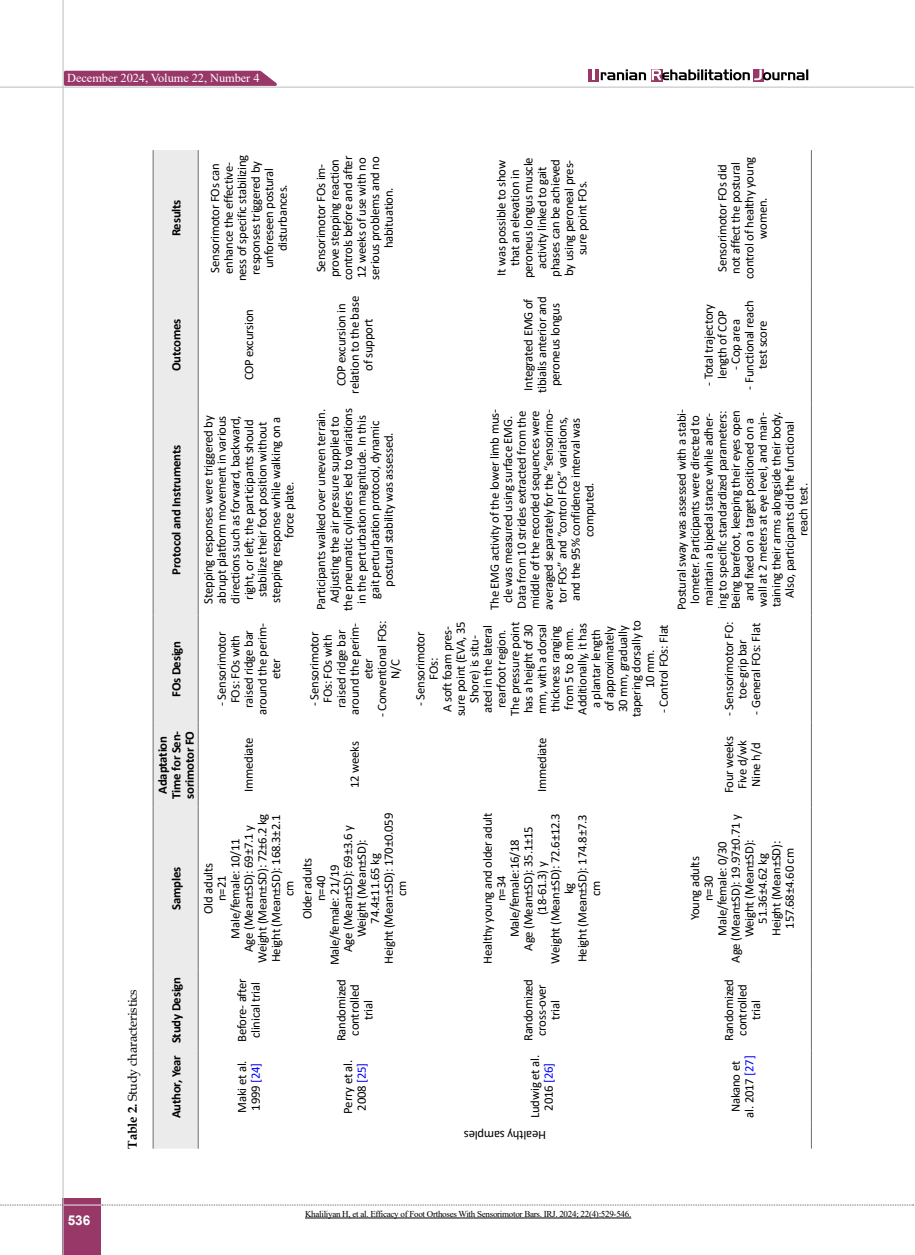
<style>
.page{position:relative;width:915px;height:1255px;background:#fff}
.page>*{position:absolute;margin:0;border:0;box-sizing:border-box;transform-origin:0 0}
.t1{font:700 13.5px "Arial";color:#fff}
.t2{font:12.75px/13.5px "Calibri";letter-spacing:-.015em;color:#000;text-align:center}
.t3{font:700 12.75px/13.5px "Calibri";letter-spacing:-.015em;color:#000;text-align:center}
.t4{font:12.75px "Book Antiqua";letter-spacing:-.015em;color:#000}
.t5{font:12.15px "Times New Roman";letter-spacing:-.005em;color:#fff}
.t6{font:9px "Times New Roman";letter-spacing:-.03em;color:#000}
.s1{font-weight:700}
.s2{color:#00f}
</style>
<div class="page">
<hr style="left:0;top:87px;width:913px;height:1px;background:#c2c4c6">
<div style="left:63px;top:1198px;width:38px;height:56px;background:#983868"></div>
<hr style="left:62px;top:0;width:2px;height:1254px;background:#c2c4c6">
<hr style="left:63px;top:1204px;width:38px;height:1px;background:#ebebec">
<svg style="left:0;top:1204px;width:63px;height:1px"></svg>
<svg style="left:102px;top:1204px;width:811px;height:1px"></svg>
<div style="left:588px;top:69px;width:10px;height:13px;background:#983868"></div>
<svg style="left:651px;top:80px;width:11px;height:2px"></svg>
<svg style="left:753px;top:80px;width:10px;height:2px"></svg>
<svg style="left:651px;top:69px;width:157px;height:11px"></svg>
<svg style="left:592px;top:69px;width:53px;height:11px"></svg>
<svg style="left:62px;top:69px;width:222px;height:18px;background:#ac6187"></svg>
<div style="left:153px;top:150px;width:46px;height:998px;background:#ebebec"></div>
<hr style="left:198px;top:1050px;width:1px;height:72px;background:#6d6e71">
<hr style="left:198px;top:969px;width:1px;height:81px;background:#6d6e71">
<hr style="left:198px;top:807px;width:1px;height:162px;background:#6d6e71">
<hr style="left:198px;top:722px;width:1px;height:85px;background:#6d6e71">
<hr style="left:198px;top:615px;width:1px;height:107px;background:#6d6e71">
<hr style="left:198px;top:404px;width:1px;height:211px;background:#6d6e71">
<hr style="left:198px;top:286px;width:1px;height:118px;background:#6d6e71">
<hr style="left:198px;top:150px;width:1px;height:136px;background:#6d6e71">
<svg style="left:810px;top:1122px;width:1px;height:26px"></svg>
<hr style="left:810px;top:1050px;width:1px;height:72px;background:#6d6e71">
<hr style="left:810px;top:969px;width:1px;height:81px;background:#6d6e71">
<hr style="left:810px;top:807px;width:1px;height:162px;background:#6d6e71">
<hr style="left:810px;top:722px;width:1px;height:85px;background:#6d6e71">
<hr style="left:810px;top:615px;width:1px;height:107px;background:#6d6e71">
<hr style="left:810px;top:404px;width:1px;height:211px;background:#6d6e71">
<hr style="left:810px;top:286px;width:1px;height:118px;background:#6d6e71">
<hr style="left:810px;top:150px;width:1px;height:136px;background:#6d6e71">
<hr style="left:305px;top:1217px;width:326px;height:1px;background:#000">
<p class="t5" style="left:67px;top:69px;width:194px">December 2024, Volume 22, Number 4</p>
<p class="t1" style="left:68px;top:1210px;width:24px">536</p>
<p class="t3" style="left:169px;top:236px;width:38px;rotate:-90deg">Results</p>
<p class="t3" style="left:169px;top:371px;width:54px;rotate:-90deg">Outcomes</p>
<p class="t3" style="left:169px;top:574px;width:131px;rotate:-90deg">Protocol and Instruments</p>
<p class="t3" style="left:169px;top:697px;width:58px;rotate:-90deg">FOs Design</p>
<p class="t3" style="left:156px;top:799px;width:70px;rotate:-90deg">Adaptation<br>Time for Sen&shy;sorimotor FO</p>
<p class="t3" style="left:169px;top:909px;width:45px;rotate:-90deg">Samples</p>
<p class="t4" style="left:124px;top:1148px;width:161px;rotate:-90deg"><span class="s1">Table 2.</span> Study characteristics</p>
<p class="t3" style="left:169px;top:1118px;width:143px;rotate:-90deg">Author, Year Study Design</p>
<p class="t2" style="left:208px;top:281px;width:128px;rotate:-90deg">Sensorimotor FOs can enhance the effective&shy;ness of specific stabilizing responses triggered by unforeseen postural disturbances.</p>
<p class="t2" style="left:241px;top:380px;width:73px;rotate:-90deg">COP excursion</p>
<p class="t2" style="left:201px;top:603px;width:190px;rotate:-90deg">Stepping responses were triggered by abrupt platform movement in various directions such as forward, backward, right, or left; the participants should stabilize their foot position without stepping response while walking on a force plate.</p>
<p class="t2" style="left:214px;top:714px;width:93px;rotate:-90deg">- Sensorimotor<br>FOs: FOs with raised ridge bar around the perim&shy;eter</p>
<p class="t2" style="left:241px;top:792px;width:56px;rotate:-90deg">Immediate</p>
<p class="t2" style="left:314px;top:280px;width:126px;rotate:-90deg">Sensorimotor FOs im&shy;prove stepping reaction controls before and after<br>12 weeks of use with no serious problems and no habituation.</p>
<p class="t2" style="left:334px;top:393px;width:99px;rotate:-90deg">COP excursion in relation to the base of support</p>
<p class="t2" style="left:314px;top:611px;width:204px;rotate:-90deg">Participants walked over uneven terrain.<br>Adjusting the air pressure supplied to the pneumatic cylinders led to variations in the perturbation magnitude. In this gait perturbation protocol, dynamic postural stability was assessed.</p>
<p class="t2" style="left:307px;top:714px;width:93px;rotate:-90deg">- Sensorimotor<br>FOs: FOs with raised ridge bar around the perim&shy;eter</p>
<p class="t2" style="left:374px;top:717px;width:99px;rotate:-90deg">- Conventional FOs:<br>N/C</p>
<p class="t2" style="left:347px;top:788px;width:48px;rotate:-90deg">12 weeks</p>
<p class="t2" style="left:201px;top:963px;width:151px;rotate:-90deg">Old adults<br>n=21<br>Male/female: 10/11<br>Age (Mean±SD): 69±7.1 y<br>Weight (Mean±SD): 72±6.2 kg<br>Height (Mean±SD): 168.3±2.1 cm</p>
<p class="t2" style="left:235px;top:1041px;width:65px;text-align:left;rotate:-90deg">Before- after clinical trial</p>
<p class="t2" style="left:235px;top:1112px;width:54px;text-align:left;rotate:-90deg">Maki et al.<br>1999 <span class="s2">[24]</span></p>
<p class="t2" style="left:381px;top:963px;width:152px;rotate:-90deg">Height (Mean±SD): 170±0.059</p>
<p class="t2" style="left:341px;top:951px;width:128px;rotate:-90deg">Age (Mean±SD): 69±3.6 y</p>
<p class="t2" style="left:354px;top:937px;width:100px;rotate:-90deg">Weight (Mean±SD):</p>
<p class="t2" style="left:368px;top:923px;width:72px;rotate:-90deg">74.4±11.65 kg</p>
<p class="t2" style="left:300px;top:919px;width:63px;rotate:-90deg">Older adults</p>
<p class="t2" style="left:314px;top:901px;width:27px;rotate:-90deg">n=40</p>
<p class="t2" style="left:327px;top:965px;width:102px;rotate:-90deg">Male/female: 21/19</p>
<p class="t2" style="left:395px;top:896px;width:17px;rotate:-90deg">cm</p>
<p class="t2" style="left:334px;top:1041px;width:64px;rotate:-90deg">Randomized controlled trial</p>
<p class="t2" style="left:341px;top:1113px;width:55px;text-align:left;rotate:-90deg">Perry et al.<br>2008 <span class="s2">[25]</span></p>
<p class="t2" style="left:494px;top:278px;width:123px;rotate:-90deg">It was possible to show that an elevation in peroneus longus muscle activity linked to gait phases can be achieved by using peroneal pres&shy;sure point FOs.</p>
<p class="t2" style="left:521px;top:393px;width:98px;rotate:-90deg">Integrated EMG of tibialis anterior and peroneus longus</p>
<p class="t2" style="left:487px;top:610px;width:202px;rotate:-90deg">The EMG activity of the lower limb mus&shy;cle was measured using surface EMG.<br>Data from 10 strides extracted from the middle of the recorded sequences were averaged separately for the “sensorimo&shy;tor FOs” and “control FOs” variations, and the 95% confidence interval was computed.</p>
<p class="t2" style="left:413px;top:717px;width:98px;rotate:-90deg">- Sensorimotor<br>FOs:<br>A soft foam pres&shy;sure point (EVA, 35<br>Shore) is situ-<br>ated in the lateral rearfoot region.<br>The pressure point has a height of 30 mm, with a dorsal thickness ranging from 5 to 8 mm.<br>Additionally, it has a plantar length<br>of approximately<br>30 mm, gradually tapering dorsally to<br>10 mm.</p>
<p class="t2" style="left:656px;top:713px;width:90px;rotate:-90deg">- Control FOs: Flat</p>
<p class="t2" style="left:534px;top:792px;width:56px;rotate:-90deg">Immediate</p>
<p class="t2" style="left:480px;top:963px;width:153px;rotate:-90deg">Healthy young and older adult n=34<br>Male/female:16/18<br>Age (Mean±SD): 35.1±15 (18-61.3) y<br>Weight (Mean±SD): 72.6±12.3 kg<br>Height (Mean±SD): 174.8±7.3 cm</p>
<p class="t2" style="left:521px;top:1041px;width:64px;rotate:-90deg">Randomized cross-over trial</p>
<p class="t2" style="left:527px;top:1118px;width:65px;rotate:-90deg">Ludwig et al.<br>2016 <span class="s2">[26]</span></p>
<p class="t2" style="left:546px;top:1142px;width:84px;rotate:-180deg">Healthy samples</p>
<p class="t2" style="left:714px;top:279px;width:123px;rotate:-90deg">Sensorimotor FOs did not affect the postural control of healthy young women.</p>
<p class="t2" style="left:741px;top:389px;width:91px;rotate:-90deg">- Functional reach test score</p>
<p class="t2" style="left:701px;top:386px;width:83px;rotate:-90deg">- Total trajectory length of COP</p>
<p class="t2" style="left:728px;top:370px;width:52px;rotate:-90deg">- Cop area</p>
<p class="t2" style="left:674px;top:610px;width:202px;rotate:-90deg">Postural sway was assessed with a stabi&shy;lometer. Participants were directed to maintain a bipedal stance while adher&shy;ing to specific standardized parameters:<br>Being barefoot, keeping their eyes open and fixed on a target positioned on a wall at 2 meters at eye level, and main&shy;taining their arms alongside their body.<br>Also, participants did the functional reach test.</p>
<p class="t2" style="left:721px;top:716px;width:96px;rotate:-90deg">- Sensorimotor FO: toe-grip bar</p>
<p class="t2" style="left:748px;top:714px;width:93px;rotate:-90deg">- General FOs: Flat</p>
<p class="t2" style="left:721px;top:793px;width:59px;rotate:-90deg">Four weeks<br>Five d/wk<br>Nine h/d</p>
<p class="t2" style="left:687px;top:962px;width:150px;rotate:-90deg">Young adults<br>n=30<br>Male/female: 0/30<br>Age (Mean±SD): 19.97±0.71 y<br>Weight (Mean±SD):<br>51.36±4.62 kg<br>Height (Mean±SD):<br>157.68±4.60 cm</p>
<p class="t2" style="left:721px;top:1041px;width:64px;rotate:-90deg">Randomized controlled trial</p>
<p class="t2" style="left:728px;top:1117px;width:64px;rotate:-90deg">Nakano et al. 2017 <span class="s2">[27]</span></p>
<p class="t6" style="left:305px;top:1207px;width:328px">Khaliliyan H, et al. Efficacy of Foot Orthoses With Sensorimotor Bars. IRJ. 2024; 22(4):529-546.</p>
</div>
